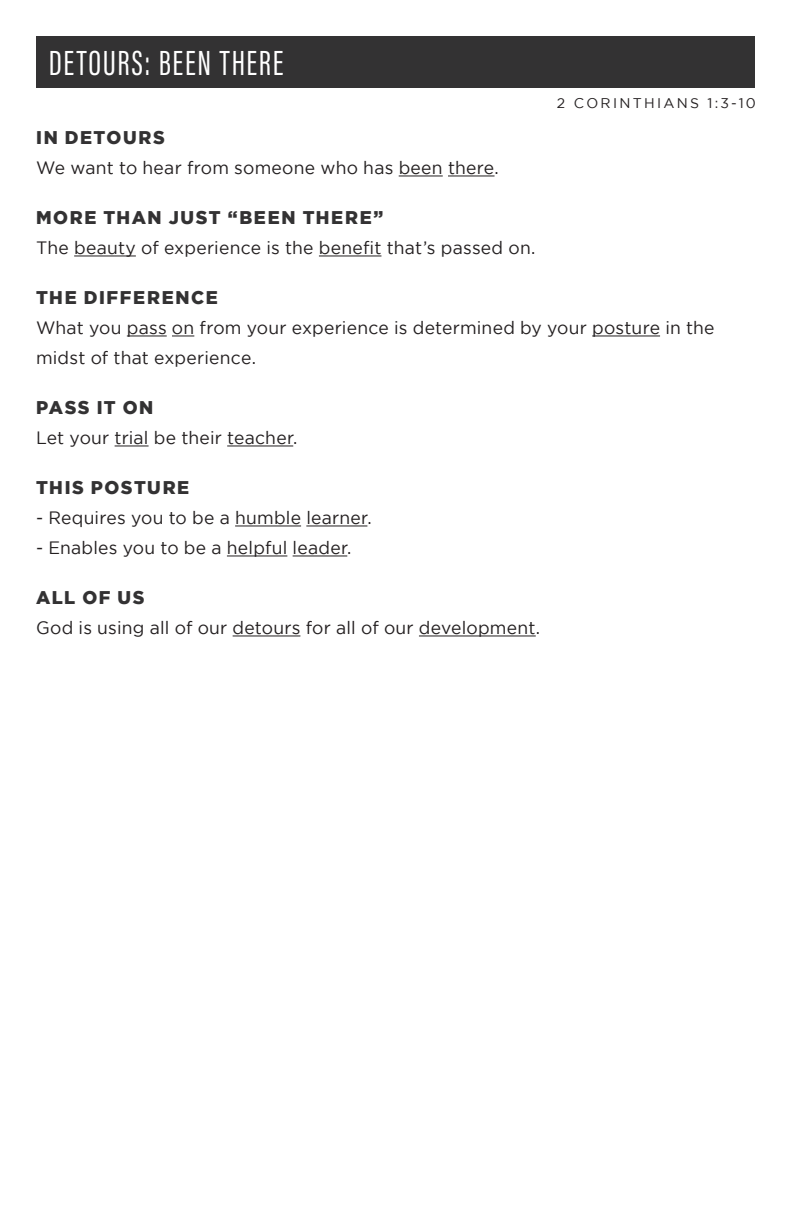
<style>
.page{position:relative;width:792px;height:1224px;background:#fff}
.page>*{position:absolute;margin:0;border:0;box-sizing:border-box;transform-origin:0 0}
.t1{font:36px "Acumin Pro Extra Cond";letter-spacing:.055em;color:#fff}
.t2{font:900 18.4px "Gotham";letter-spacing:.085em;color:#333233}
.t3{font:17.8px/30px "Gotham";letter-spacing:.015em;color:#231f20}
.t4{font:14px "Gotham";letter-spacing:.165em;color:#231f20}
</style>
<div class="page">
<hr style="left:399px;top:176px;width:44px;height:1px;background:#231f20">
<hr style="left:448px;top:176px;width:47px;height:1px;background:#231f20">
<hr style="left:74px;top:256px;width:62px;height:1px;background:#231f20">
<hr style="left:319px;top:256px;width:62px;height:1px;background:#231f20">
<hr style="left:127px;top:336px;width:40px;height:1px;background:#231f20">
<svg style="left:172px;top:336px;width:22px;height:1px"></svg>
<hr style="left:592px;top:336px;width:68px;height:1px;background:#231f20">
<hr style="left:115px;top:446px;width:34px;height:1px;background:#231f20">
<hr style="left:227px;top:446px;width:66px;height:1px;background:#231f20">
<hr style="left:235px;top:526px;width:66px;height:1px;background:#231f20">
<hr style="left:306px;top:526px;width:61px;height:1px;background:#231f20">
<hr style="left:227px;top:556px;width:60px;height:1px;background:#231f20">
<hr style="left:293px;top:556px;width:54px;height:1px;background:#231f20">
<hr style="left:233px;top:636px;width:67px;height:1px;background:#231f20">
<hr style="left:419px;top:636px;width:117px;height:1px;background:#231f20">
<div style="left:36px;top:36px;width:719px;height:52px;background:#333233"></div>
<p class="t1" style="left:49px;top:41px;width:236px">DETOURS: BEEN THERE</p>
<p class="t4" style="left:557px;top:96px;width:201px">2 CORINTHIANS 1:3-10</p>
<p class="t2" style="left:36px;top:127px;width:130px">IN DETOURS</p>
<p class="t3" style="left:36px;top:152px;width:464px">We want to hear from someone who has been there.</p>
<p class="t2" style="left:36px;top:207px;width:349px">MORE THAN JUST “BEEN THERE”</p>
<p class="t3" style="left:36px;top:232px;width:501px">The beauty of experience is the benefit that’s passed on.</p>
<p class="t2" style="left:36px;top:287px;width:183px">THE DIFFERENCE</p>
<p class="t3" style="left:36px;top:312px;width:680px">What you pass on from your experience is determined by your posture in the midst of that experience.</p>
<p class="t2" style="left:36px;top:397px;width:119px">PASS IT ON</p>
<p class="t3" style="left:36px;top:422px;width:263px">Let your trial be their teacher.</p>
<p class="t2" style="left:36px;top:477px;width:155px">THIS POSTURE</p>
<p class="t3" style="left:36px;top:502px;width:337px">- Requires you to be a humble learner.</p>
<p class="t3" style="left:36px;top:532px;width:317px">- Enables you to be a helpful leader.</p>
<p class="t2" style="left:36px;top:587px;width:110px">ALL OF US</p>
<p class="t3" style="left:36px;top:612px;width:506px">God is using all of our detours for all of our development.</p>
</div>
